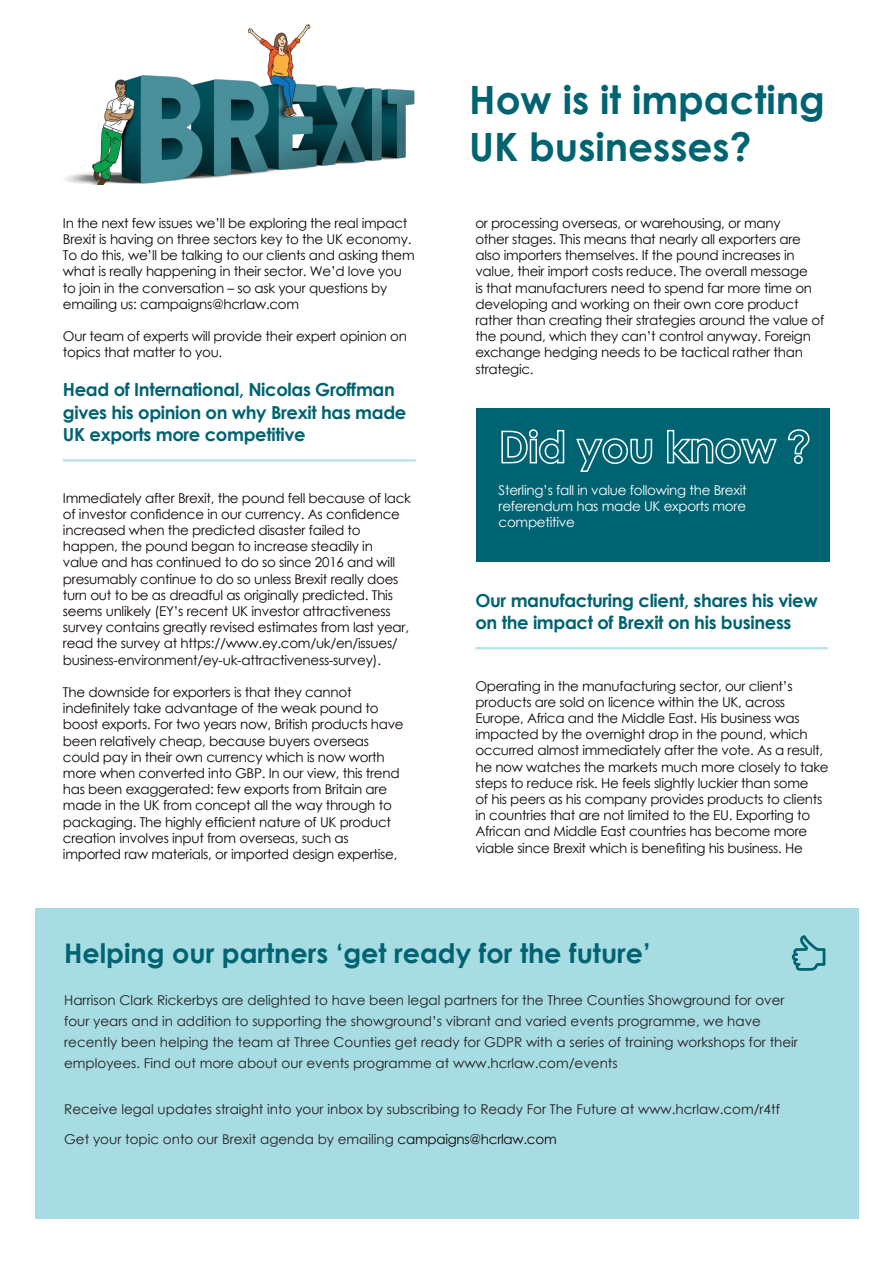
<style>
.page{position:relative;width:893px;height:1263px;background:#fff}
.page>*{position:absolute;margin:0;border:0;box-sizing:border-box;transform-origin:0 0}
.t1{font:700 39px/46.8px "Century Gothic";color:#006372}
.t2{font:700 27px "Century Gothic";color:#006372}
.Newsletter_Body{font:700 18px/22.5px "Century Gothic";letter-spacing:-.02em;color:#006372}
.Newsletter_Body-2{font:13.5px/16.2px "Century Gothic";letter-spacing:-.02em;color:#0e0607}
.t3{font:13.5px/21px "Century Gothic";color:#231f20}
.Newsletter_Body-3{font:13.5px/16.2px "Century Gothic";letter-spacing:-.02em;color:#fff;text-align:justify}
.s1{color:#0e0607}
</style>
<div class="page">
<div style="left:35px;top:908px;width:823px;height:310px;background:#a6dce2"></div>
<svg style="left:792px;top:935px;width:33px;height:36px"></svg>
<img style="left:65px;top:24px;width:350px;height:161px">
<div style="left:476px;top:408px;width:354px;height:153px;background:#006372"></div>
<svg style="left:501px;top:428px;width:64px;height:37px;background:#3f8994"></svg>
<svg style="left:575px;top:437px;width:78px;height:36px;background:#2f808c"></svg>
<svg style="left:666px;top:429px;width:112px;height:36px;background:#33828e"></svg>
<svg style="left:787px;top:428px;width:23px;height:37px"></svg>
<hr style="left:63px;top:459px;width:353px;height:2px;background:#b5e3ea">
<hr style="left:475px;top:647px;width:353px;height:2px;background:#b5e3ea">
<p class="Newsletter_Body-2" style="left:63px;top:215px;width:353px">In the next few issues we’ll be exploring the real impact Brexit is having on three sectors key to the UK economy.<br>To do this, we’ll be talking to our clients and asking them what is really happening in their sector. We’d love you to join in the conversation – so ask your questions by emailing us: campaigns@hcrlaw.com</p>
<p class="Newsletter_Body-2" style="left:63px;top:328px;width:345px">Our team of experts will provide their expert opinion on topics that matter to you.</p>
<p class="Newsletter_Body" style="left:63px;top:378px;width:345px">Head of International, Nicolas Groffman gives his opinion on why Brexit has made<br>UK exports more competitive</p>
<p class="Newsletter_Body-2" style="left:63px;top:489px;width:350px">Immediately after Brexit, the pound fell because of lack of investor confidence in our currency. As confidence increased when the predicted disaster failed to happen, the pound began to increase steadily in value and has continued to do so since 2016 and will presumably continue to do so unless Brexit really does turn out to be as dreadful as originally predicted. This seems unlikely (EY’s recent UK investor attractiveness survey contains greatly revised estimates from last year, read the survey at https://www.ey.com/uk/en/issues/ business-environment/ey-uk-attractiveness-survey).</p>
<p class="Newsletter_Body-2" style="left:63px;top:684px;width:342px">The downside for exporters is that they cannot indefinitely take advantage of the weak pound to boost exports. For two years now, British products have been relatively cheap, because buyers overseas could pay in their own currency which is now worth more when converted into GBP. In our view, this trend has been exaggerated: few exports from Britain are made in the UK from concept all the way through to packaging. The highly efficient nature of UK product creation involves input from overseas, such as imported raw materials, or imported design expertise,</p>
<p class="t1" style="left:469px;top:75px;width:357px">How is it impacting<br>UK businesses?</p>
<p class="Newsletter_Body-2" style="left:475px;top:215px;width:350px">or processing overseas, or warehousing, or many<br>other stages. This means that nearly all exporters are also importers themselves. If the pound increases in value, their import costs reduce. The overall message<br>is that manufacturers need to spend far more time on developing and working on their own core product rather than creating their strategies around the value of the pound, which they can’t control anyway. Foreign exchange hedging needs to be tactical rather than strategic.</p>
<p class="Newsletter_Body-3" style="left:499px;top:482px;width:250px">Sterling’s fall in value following the Brexit referendum has made UK exports more competitive</p>
<p class="Newsletter_Body" style="left:475px;top:588px;width:344px">Our manufacturing client, shares his view on the impact of Brexit on his business</p>
<p class="Newsletter_Body-2" style="left:475px;top:677px;width:355px">Operating in the manufacturing sector, our client’s products are sold on licence within the UK, across Europe, Africa and the Middle East. His business was impacted by the overnight drop in the pound, which occurred almost immediately after the vote. As a result, he now watches the markets much more closely to take steps to reduce risk. He feels slightly luckier than some<br>of his peers as his company provides products to clients in countries that are not limited to the EU. Exporting to African and Middle East countries has become more viable since Brexit which is benefiting his business. He</p>
<p class="t2" style="left:64px;top:933px;width:588px">Helping our partners ‘get ready for the future’</p>
<p class="t3" style="left:64px;top:989px;width:735px">Harrison Clark Rickerbys are delighted to have been legal partners for the Three Counties Showground for over four years and in addition to supporting the showground’s vibrant and varied events programme, we have recently been helping the team at Three Counties get ready for GDPR with a series of training workshops for their employees. Find out more about our events programme at www.hcrlaw.com/events</p>
<p class="t3" style="left:64px;top:1098px;width:717px">Receive legal updates straight into your inbox by subscribing to Ready For The Future at www.hcrlaw.com/r4tf</p>
<p class="t3" style="left:64px;top:1128px;width:494px">Get your topic onto our Brexit agenda by emailing <span class="s1">campaigns@hcrlaw.com</span></p>
</div>
